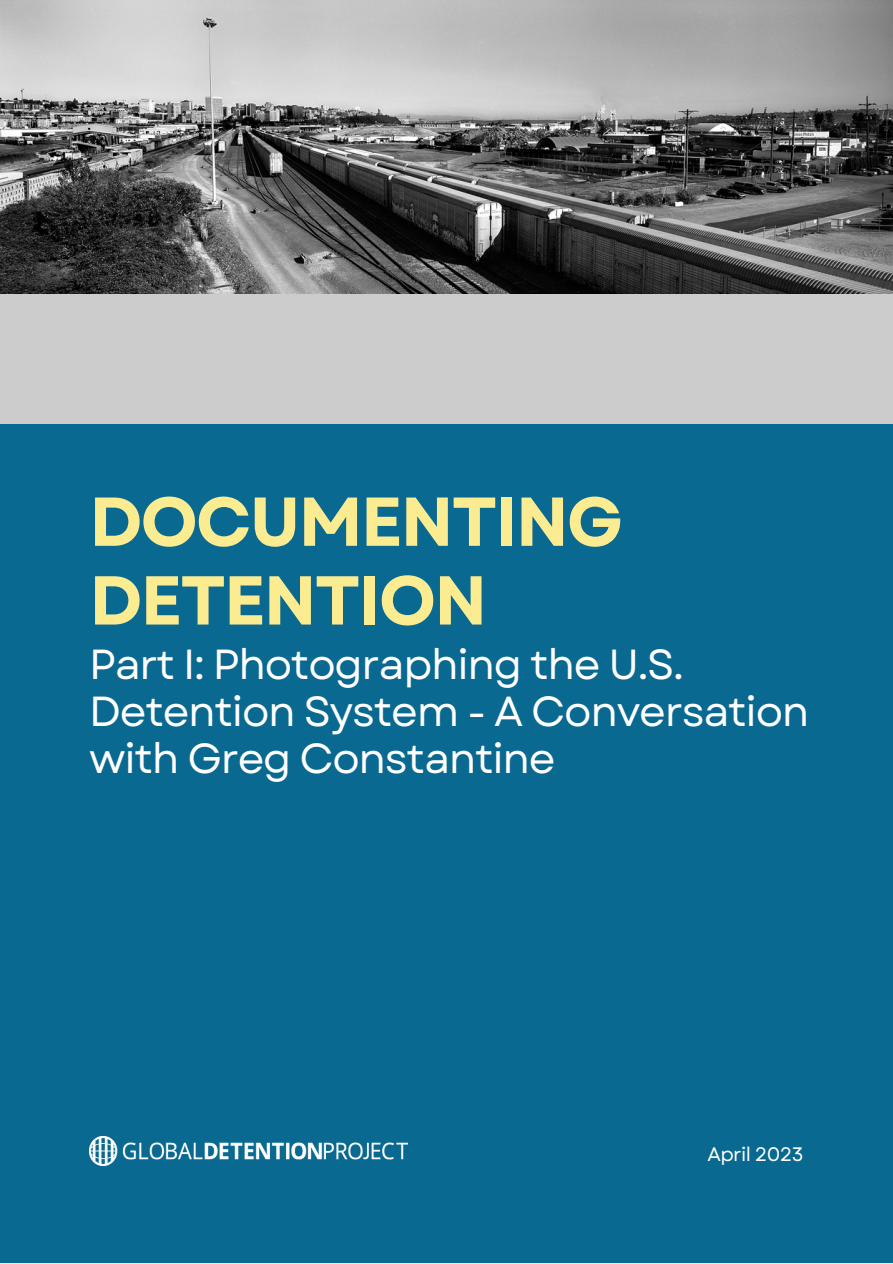
<style>
.page{position:relative;width:893px;height:1264px;background:#fff}
.page>*{position:absolute;margin:0;border:0;box-sizing:border-box;transform-origin:0 0}
.t1{font:700 69px/78.8px "Garet";letter-spacing:-.03em;color:#fcec91}
.t2{font:42px/47.2px "Garet";letter-spacing:-.03em;color:#fff}
.t3{font:19.5px "Garet";letter-spacing:-.03em;color:#fff}
</style>
<div class="page">
<div style="left:0;top:0;width:892px;height:1262px;background:#0a6991"></div>
<img style="left:89px;top:1136px;width:318px;height:29px">
<img style="left:0;top:0;width:892px;height:294px">
<div style="left:0;top:294px;width:892px;height:130px;background:#ccc"></div>
<h1 class="t1" style="left:89px;top:482px;width:535px">DOCUMENTING<br>DETENTION</h1>
<p class="t2" style="left:89px;top:640px;width:721px">Part I: Photographing the U.S.<br>Detention System - A Conversation with Greg Constantine</p>
<p class="t3" style="left:707px;top:1140px;width:97px">April 2023</p>
</div>
